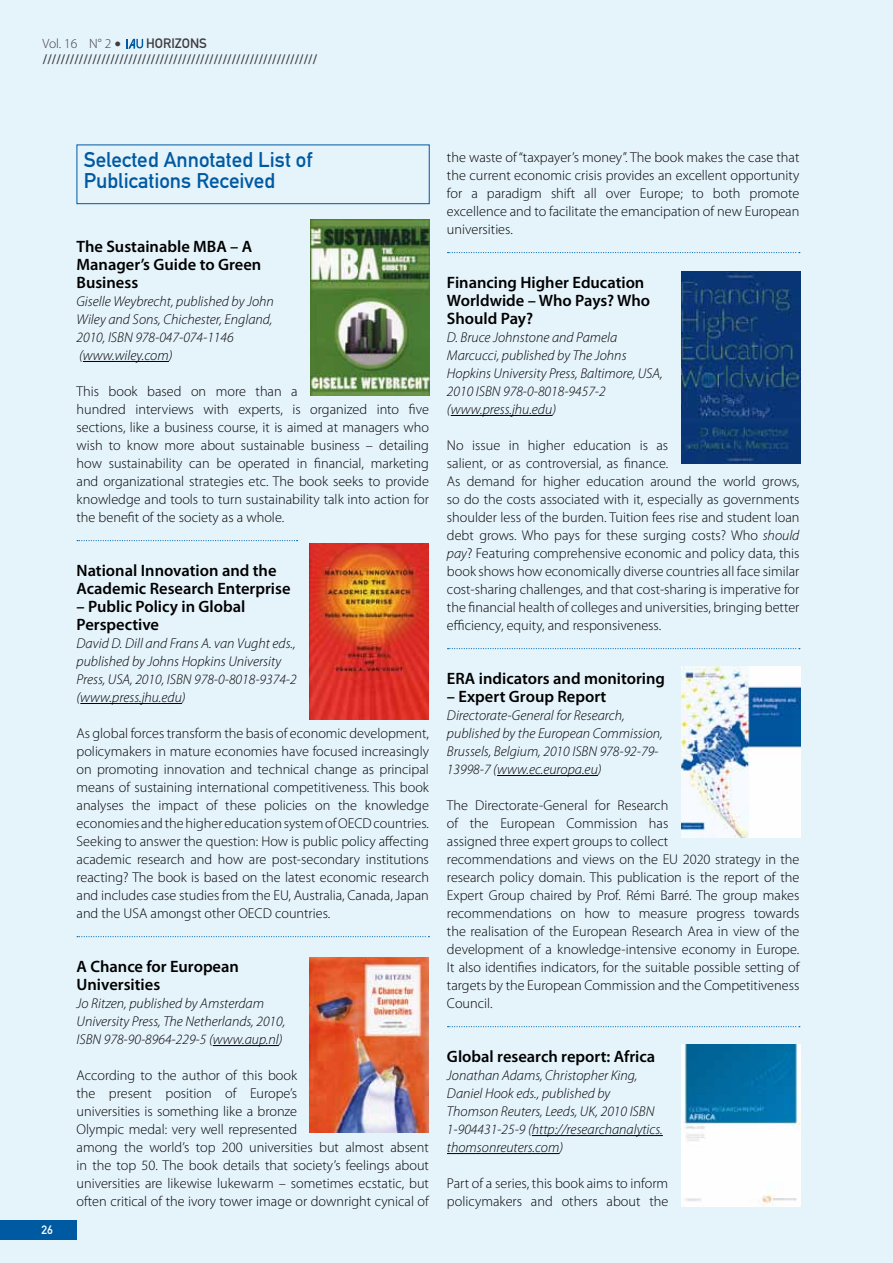
<style>
.page{position:relative;width:893px;height:1263px;background:#e5f3fb}
.page>*{position:absolute;margin:0;border:0;box-sizing:border-box;transform-origin:0 0}
.t1{font:21px/21px "DIN Mittelschrift Std";color:#005aa2}
.t2{font:600 16.5px/18px "Myriad Pro";color:#000}
.t3{font:300 14.25px/18px "Myriad Pro";color:#000}
.t4{font:italic 300 14.25px/18px "Myriad Pro";color:#000}
.t5{font:13.5px/15.1px "DIN Mittelschrift Std";color:#3e3d40;text-align:center}
.t6{font:300 13.5px "Myriad Pro";color:#3e3d40}
.t7{font:12px "DIN Mittelschrift Std";color:#fff}
.s1{font-size:27px}
.s2{font-style:italic}
</style>
<div class="page">
<hr style="left:83px;top:361px;width:86px;height:1px;background:#000">
<svg style="left:77px;top:540px;width:221px;height:1px"></svg>
<hr style="left:80px;top:703px;width:102px;height:1px;background:#000">
<svg style="left:77px;top:936px;width:352px;height:1px"></svg>
<hr style="left:213px;top:1045px;width:66px;height:1px;background:#000">
<svg style="left:448px;top:252px;width:352px;height:1px"></svg>
<hr style="left:451px;top:415px;width:101px;height:1px;background:#000">
<svg style="left:448px;top:648px;width:352px;height:1px"></svg>
<hr style="left:497px;top:775px;width:101px;height:1px;background:#000">
<svg style="left:448px;top:1026px;width:352px;height:1px"></svg>
<hr style="left:532px;top:1135px;width:131px;height:1px;background:#000">
<hr style="left:447px;top:1153px;width:112px;height:1px;background:#000">
<div style="left:0;top:1220px;width:77px;height:20px;background:#005aa2"></div>
<svg style="left:126px;top:39px;width:17px;height:10px"></svg>
<img style="left:681px;top:1045px;width:119px;height:161px">
<img style="left:311px;top:219px;width:119px;height:176px">
<img style="left:310px;top:957px;width:119px;height:175px">
<img style="left:681px;top:271px;width:119px;height:192px">
<img style="left:310px;top:543px;width:119px;height:176px">
<div style="left:77px;top:145px;width:353px;height:59px;border:1px solid #005aa2"></div>
<img style="left:681px;top:667px;width:119px;height:170px">
<p class="t5" style="left:43px;top:36px;width:276px">HORIZONS /////////////////////////////////////////////////////////////</p>
<p class="t6" style="left:43px;top:36px;width:80px">Vol. 16 N° 2 <span class="s1">•</span></p>
<p class="t7" style="left:41px;top:1223px;width:13px">26</p>
<h1 class="t1" style="left:84px;top:149px;width:230px">Selected Annotated List of<br>Publications Received</h1>
<p class="t2" style="left:77px;top:237px;width:186px">The Sustainable MBA – A<br>Manager’s Guide to Green<br>Business</p>
<p class="t4" style="left:77px;top:292px;width:199px">Giselle Weybrecht, published by John<br>Wiley and Sons, Chichester, England,<br>2010, ISBN 978-047-074-1146 (www.wiley.com)</p>
<p class="t3" style="left:77px;top:382px;width:354px">This book based on more than a<br>hundred interviews with experts, is organized into five sections, like a business course, it is aimed at managers who wish to know more about sustainable business – detailing how sustainability can be operated in financial, marketing and organizational strategies etc. The book seeks to provide knowledge and tools to turn sustainability talk into action for the benefit of the society as a whole.</p>
<p class="t2" style="left:77px;top:561px;width:216px">National Innovation and the<br>Academic Research Enterprise</p>
<p class="t2" style="left:77px;top:597px;width:170px">– Public Policy in Global<br>Perspective</p>
<p class="t4" style="left:77px;top:634px;width:222px">David D. Dill and Frans A. van Vught eds., published by Johns Hopkins University Press, USA, 2010, ISBN 978-0-8018-9374-2 (www.press.jhu.edu)</p>
<p class="t3" style="left:77px;top:724px;width:354px;text-align:justify">As global forces transform the basis of economic development, policymakers in mature economies have focused increasingly on promoting innovation and technical change as principal means of sustaining international competitiveness. This book analyses the impact of these policies on the knowledge economies and the higher education system of OECD countries.<br>Seeking to answer the question: How is public policy affecting academic research and how are post-secondary institutions reacting? The book is based on the latest economic research and includes case studies from the EU, Australia, Canada, Japan and the USA amongst other OECD countries.</p>
<p class="t2" style="left:77px;top:957px;width:164px">A Chance for European<br>Universities</p>
<p class="t4" style="left:77px;top:994px;width:210px">Jo Ritzen, published by Amsterdam<br>University Press, The Netherlands, 2010,<br>ISBN 978-90-8964-229-5 (www.aup.nl)</p>
<p class="t3" style="left:77px;top:1066px;width:354px">According to the author of this book<br>the present position of Europe’s<br>universities is something like a bronze<br>Olympic medal: very well represented<br>among the world’s top 200 universities but almost absent in the top 50. The book details that society’s feelings about universities are likewise lukewarm – sometimes ecstatic, but often critical of the ivory tower image or downright cynical of</p>
<p class="t3" style="left:447px;top:148px;width:354px;text-align:justify">the waste of “taxpayer’s money”. The book makes the case that the current economic crisis provides an excellent opportunity for a paradigm shift all over Europe; to both promote excellence and to facilitate the emancipation of new European universities.</p>
<p class="t2" style="left:447px;top:273px;width:205px">Financing Higher Education<br>Worldwide – Who Pays? Who<br>Should Pay?</p>
<p class="t4" style="left:447px;top:328px;width:217px">D. Bruce Johnstone and Pamela<br>Marcucci, published by The Johns<br>Hopkins University Press, Baltimore, USA,<br>2010 ISBN 978-0-8018-9457-2 (www.press.jhu.edu)</p>
<p class="t3" style="left:447px;top:436px;width:354px">No issue in higher education is as<br>salient, or as controversial, as finance.<br>As demand for higher education around the world grows, so do the costs associated with it, especially as governments shoulder less of the burden. Tuition fees rise and student loan debt grows. Who pays for these surging costs? Who <span class="s2">should pay</span>? Featuring comprehensive economic and policy data, this book shows how economically diverse countries all face similar cost-sharing challenges, and that cost-sharing is imperative for the financial health of colleges and universities, bringing better efficiency, equity, and responsiveness.</p>
<p class="t2" style="left:447px;top:669px;width:220px">ERA indicators and monitoring</p>
<p class="t2" style="left:447px;top:687px;width:161px">– Expert Group Report</p>
<p class="t4" style="left:447px;top:706px;width:217px">Directorate-General for Research, published by the European Commission, Brussels, Belgium, 2010 ISBN 978-92-79- 13998-7 (www.ec.europa.eu)</p>
<p class="t3" style="left:447px;top:796px;width:354px">The Directorate-General for Research<br>of the European Commission has<br>assigned three expert groups to collect<br>recommendations and views on the EU 2020 strategy in the research policy domain. This publication is the report of the Expert Group chaired by Prof. Rémi Barré. The group makes recommendations on how to measure progress towards the realisation of the European Research Area in view of the development of a knowledge-intensive economy in Europe.<br>It also identifies indicators, for the suitable possible setting of targets by the European Commission and the Competitiveness Council.</p>
<p class="t2" style="left:447px;top:1047px;width:210px">Global research report: Africa</p>
<p class="t4" style="left:447px;top:1066px;width:217px">Jonathan Adams, Christopher King, Daniel Hook eds., published by Thomson Reuters, Leeds, UK, 2010 ISBN 1-904431-25-9 (http://researchanalytics. thomsonreuters.com)</p>
<p class="t3" style="left:447px;top:1174px;width:223px">Part of a series, this book aims to inform policymakers and others about the</p>
</div>
